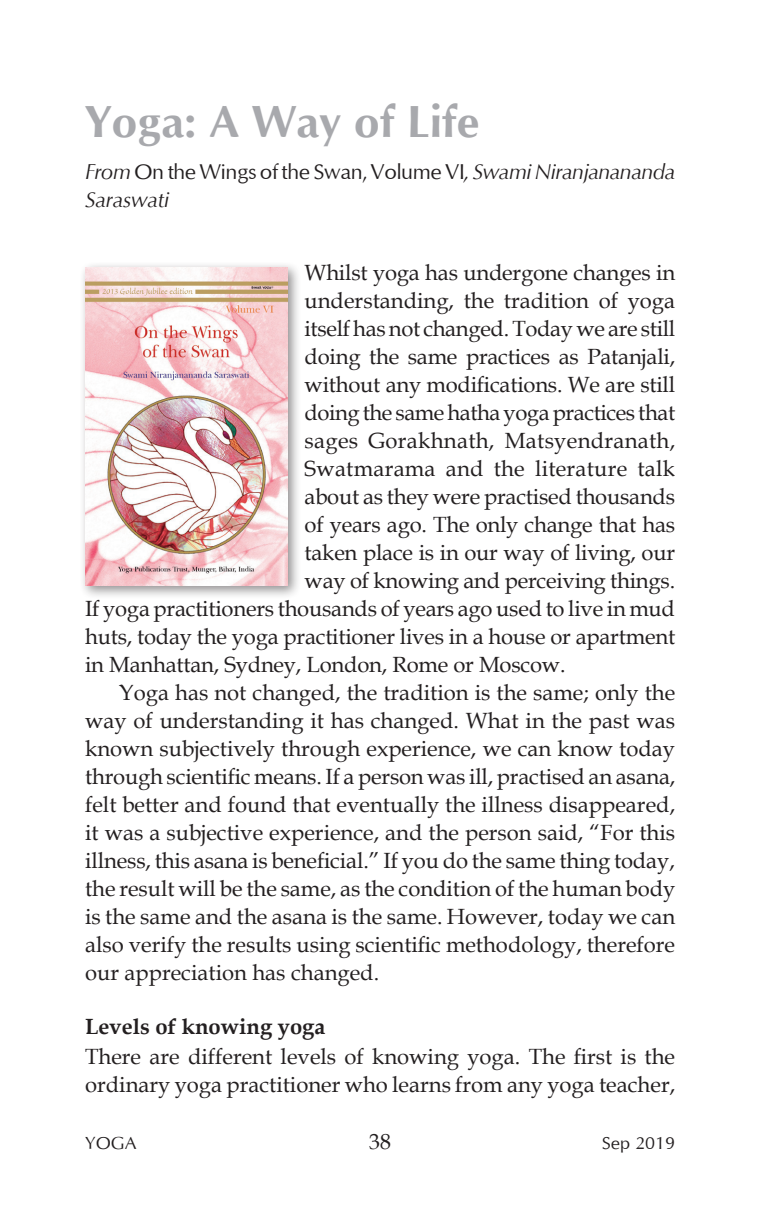
<style>
.page{position:relative;width:783px;height:1225px;background:#fff}
.page>*{position:absolute;margin:0;border:0;box-sizing:border-box;transform-origin:0 0}
.t1{font:700 46px "Optimum";color:#a8a9ad}
.t2{font:22px/28px "Book Antiqua";color:#231f20}
.t3{font:italic 22px/28px "Optimum";color:#231f20}
.t4{font:22px "Book Antiqua";letter-spacing:-.02em;color:#231f20}
.t5{font:700 22px "Book Antiqua";color:#231f20}
.t6{font:18px "Optimum";color:#231f20}
.s1{font-style:normal}
</style>
<div class="page">
<div style="left:79px;top:261px;width:222px;height:338px;background:#231f20;opacity:.5"></div>
<img style="left:85px;top:268px;width:202px;height:317px">
<h1 class="t1" style="left:85px;top:103px;width:396px">Yoga: A Way of Life</h1>
<p class="t3" style="left:85px;top:160px;width:591px">From <span class="s1">On the Wings of the Swan, Volume VI</span>, Swami Niranjanananda<br>Saraswati</p>
<p class="t2" style="left:304px;top:259px;width:372px">Whilst yoga has undergone changes in</p>
<p class="t2" style="left:304px;top:287px;width:372px">understanding, the tradition of yoga</p>
<p class="t2" style="left:304px;top:315px;width:372px">itself has not changed. Today we are still</p>
<p class="t2" style="left:304px;top:343px;width:372px">doing the same practices as Patanjali,</p>
<p class="t2" style="left:304px;top:371px;width:372px">without any modifications. We are still</p>
<p class="t4" style="left:304px;top:400px;width:372px">doing the same hatha yoga practices that</p>
<p class="t2" style="left:304px;top:427px;width:372px">sages Gorakhnath, Matsyendranath,</p>
<p class="t2" style="left:304px;top:455px;width:372px">Swatmarama and the literature talk</p>
<p class="t2" style="left:304px;top:483px;width:372px">about as they were practised thousands</p>
<p class="t2" style="left:304px;top:511px;width:372px">of years ago. The only change that has</p>
<p class="t2" style="left:304px;top:539px;width:372px">taken place is in our way of living, our</p>
<p class="t2" style="left:304px;top:567px;width:372px">way of knowing and perceiving things.</p>
<p class="t2" style="left:85px;top:595px;width:591px">If yoga practitioners thousands of years ago used to live in mud</p>
<p class="t2" style="left:85px;top:623px;width:591px">huts, today the yoga practitioner lives in a house or apartment</p>
<p class="t2" style="left:85px;top:651px;width:482px">in Manhattan, Sydney, London, Rome or Moscow.</p>
<p class="t2" style="left:119px;top:679px;width:557px">Yoga has not changed, the tradition is the same; only the</p>
<p class="t2" style="left:85px;top:707px;width:591px">way of understanding it has changed. What in the past was</p>
<p class="t2" style="left:85px;top:735px;width:591px">known subjectively through experience, we can know today</p>
<p class="t2" style="left:85px;top:763px;width:591px">through scientific means. If a person was ill, practised an asana,</p>
<p class="t2" style="left:85px;top:791px;width:591px">felt better and found that eventually the illness disappeared,</p>
<p class="t2" style="left:85px;top:819px;width:591px">it was a subjective experience, and the person said, “For this</p>
<p class="t2" style="left:85px;top:847px;width:591px">illness, this asana is beneficial.” If you do the same thing today,</p>
<p class="t2" style="left:85px;top:875px;width:591px">the result will be the same, as the condition of the human body</p>
<p class="t2" style="left:85px;top:903px;width:591px">is the same and the asana is the same. However, today we can</p>
<p class="t2" style="left:85px;top:931px;width:591px">also verify the results using scientific methodology, therefore</p>
<p class="t2" style="left:85px;top:959px;width:295px">our appreciation has changed.</p>
<p class="t5" style="left:85px;top:1014px;width:242px">Levels of knowing yoga</p>
<p class="t2" style="left:85px;top:1043px;width:591px">There are different levels of knowing yoga. The first is the ordinary yoga practitioner who learns from any yoga teacher,</p>
<p class="t6" style="left:85px;top:1135px;width:53px">YOGA</p>
<p class="t2" style="left:369px;top:1127px;width:23px">38</p>
<p class="t6" style="left:601px;top:1135px;width:75px">Sep 2019</p>
</div>
